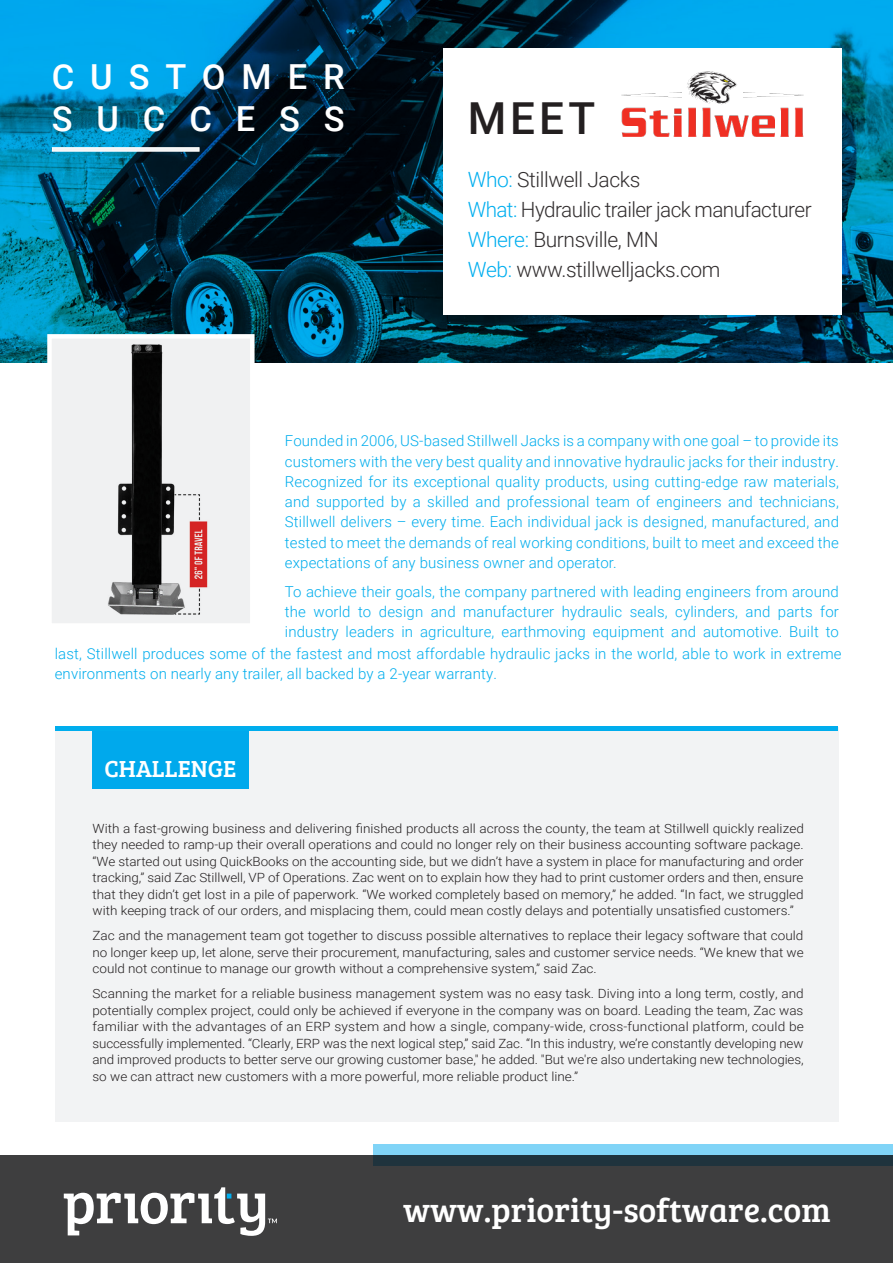
<style>
.page{position:relative;width:893px;height:1263px;background:#fff}
.page>*{position:absolute;margin:0;border:0;box-sizing:border-box;transform-origin:0 0}
.t1{font:500 44.1px "Roboto";color:#231f20}
.t2{font:500 34.5px "Roboto";letter-spacing:.46em;color:#fff}
.t3{font:500 34.5px "Roboto";letter-spacing:.69em;color:#fff}
.t4{font:33.9px "Bree Serif";color:#fff}
.t5{font:24px "Bree Serif";color:#fff}
.t6{font:300 21px "Roboto";letter-spacing:-.02em;color:#312d2e}
.t7{font:300 15px/20.2px "Roboto";letter-spacing:.01em;color:#00aded;text-align:justify}
.t8{font:300 12.75px/16.5px "Roboto";color:#231f20;text-align:justify;scale:1.07 1}
.s1{color:#00aeef}
</style>
<div class="page">
<svg style="left:0;top:0;width:893px;height:363px;background:#004d6b"></svg>
<div style="left:55px;top:727px;width:783px;height:394px;background:#f2f3f4"></div>
<div style="left:92px;top:730px;width:156px;height:58px;background:#00a9ec"></div>
<div style="left:443px;top:48px;width:399px;height:267px;background:#fff"></div>
<div style="left:0;top:1155px;width:893px;height:108px;background:#3e3e3f"></div>
<svg style="left:373px;top:1144px;width:520px;height:22px;background:#4f839a"></svg>
<svg style="left:64px;top:1187px;width:213px;height:49px"></svg>
<svg style="left:52px;top:147px;width:148px;height:5px"></svg>
<hr style="left:55px;top:726px;width:783px;height:4px;background:#00aded">
<div style="left:50px;top:336px;width:202px;height:289px;background:#f0f1f2"></div>
<img style="left:108px;top:344px;width:100px;height:271px">
<div style="left:47px;top:334px;width:208px;height:294px;border:4px solid #fff"></div>
<img style="left:622px;top:71px;width:182px;height:65px">
<p class="t2" style="left:52px;top:53px;width:294px">CUSTOMER</p>
<p class="t3" style="left:52px;top:94px;width:294px">SUCCESS</p>
<p class="t1" style="left:468px;top:88px;width:129px">MEET</p>
<p class="t6" style="left:468px;top:165px;width:174px"><span class="s1">Who:</span> Stillwell Jacks</p>
<p class="t6" style="left:468px;top:195px;width:345px"><span class="s1">What:</span> Hydraulic trailer jack manufacturer</p>
<p class="t6" style="left:468px;top:225px;width:193px"><span class="s1">Where:</span> Burnsville, MN</p>
<p class="t6" style="left:468px;top:255px;width:254px"><span class="s1">Web:</span> www.stillwelljacks.com</p>
<p class="t7" style="left:285px;top:430px;width:556px">Founded in 2006, US-based Stillwell Jacks is a company with one goal – to provide its customers with the very best quality and innovative hydraulic jacks for their industry.<br>Recognized for its exceptional quality products, using cutting-edge raw materials, and supported by a skilled and professional team of engineers and technicians, Stillwell delivers – every time. Each individual jack is designed, manufactured, and tested to meet the demands of real working conditions, built to meet and exceed the expectations of any business owner and operator.</p>
<p class="t7" style="left:285px;top:581px;width:555px;text-align:right">To achieve their goals, the company partnered with leading engineers from around for</p>
<p class="t7" style="left:463px;top:601px;width:93px">manufacturer</p>
<p class="t7" style="left:285px;top:601px;width:23px">the</p>
<p class="t7" style="left:314px;top:601px;width:39px">world</p>
<p class="t7" style="left:379px;top:601px;width:46px">design</p>
<p class="t7" style="left:431px;top:601px;width:26px">and</p>
<p class="t7" style="left:562px;top:601px;width:62px">hydraulic</p>
<p class="t7" style="left:630px;top:601px;width:39px">seals,</p>
<p class="t7" style="left:675px;top:601px;width:64px">cylinders,</p>
<p class="t7" style="left:745px;top:601px;width:26px">and</p>
<p class="t7" style="left:358px;top:601px;width:15px">to</p>
<p class="t7" style="left:778px;top:601px;width:36px">parts</p>
<p class="t7" style="left:285px;top:621px;width:55px">industry</p>
<p class="t7" style="left:346px;top:621px;width:50px">leaders</p>
<p class="t7" style="left:401px;top:621px;width:13px">in</p>
<p class="t7" style="left:420px;top:621px;width:76px">agriculture,</p>
<p class="t7" style="left:501px;top:621px;width:86px">earthmoving</p>
<p class="t7" style="left:593px;top:621px;width:73px">equipment</p>
<p class="t7" style="left:671px;top:621px;width:26px">and</p>
<p class="t7" style="left:703px;top:621px;width:81px">automotive.</p>
<p class="t7" style="left:789px;top:621px;width:31px">Built</p>
<p class="t7" style="left:826px;top:621px;width:15px">to</p>
<p class="t7" style="left:55px;top:643px;width:788px">last, Stillwell produces some of the fastest and most affordable hydraulic jacks in the world, able to work in extreme environments on nearly any trailer, all backed by a 2-year warranty.</p>
<p class="t5" style="left:105px;top:751px;width:133px">CHALLENGE</p>
<p class="t8" style="left:92px;top:820px;width:666px">With a fast-growing business and delivering finished products all across the county, the team at Stillwell quickly realized they needed to ramp-up their overall operations and could no longer rely on their business accounting software package. “We started out using QuickBooks on the accounting side, but we didnt’ have a system in place for manufacturing and order tracking” , said Zac Stillwell, VP of Operations. Zac went on to explain how they had to print customer orders and then, ensure that they didnt’ get lost in a pile of paperwork “. We worked completely based on memory” , he added “. In fact, we struggled with keeping track of our orders, and misplacing them, could mean costly delays and potentially unsatisfied customers “.</p>
<p class="t8" style="left:92px;top:927px;width:666px">Zac and the management team got together to discuss possible alternatives to replace their legacy software that could no longer keep up, let alone, serve their procurement, manufacturing, sales and customer service needs “. We knew that we could not continue to manage our growth without a comprehensive system” , said Zac.</p>
<p class="t8" style="left:92px;top:985px;width:666px">Scanning the market for a reliable business management system was no easy task. Diving into a long term, costly, and potentially complex project, could only be achieved if everyone in the company was on board. Leading the team, Zac was familiar with the advantages of an ERP system and how a single, company-wide, cross-functional platform, could be successfully implemented “. Clearly, ERP was the next logical step” , said Zac “. In this industry, wer e’ constantly developing new and improved products to better serve our growing customer base" , he added ". But we r e' also undertaking new technologies, so we can attract new customers with a more powerful, more reliable product line “.</p>
<p class="t4" style="left:403px;top:1185px;width:429px">www.priority-software.com</p>
</div>
